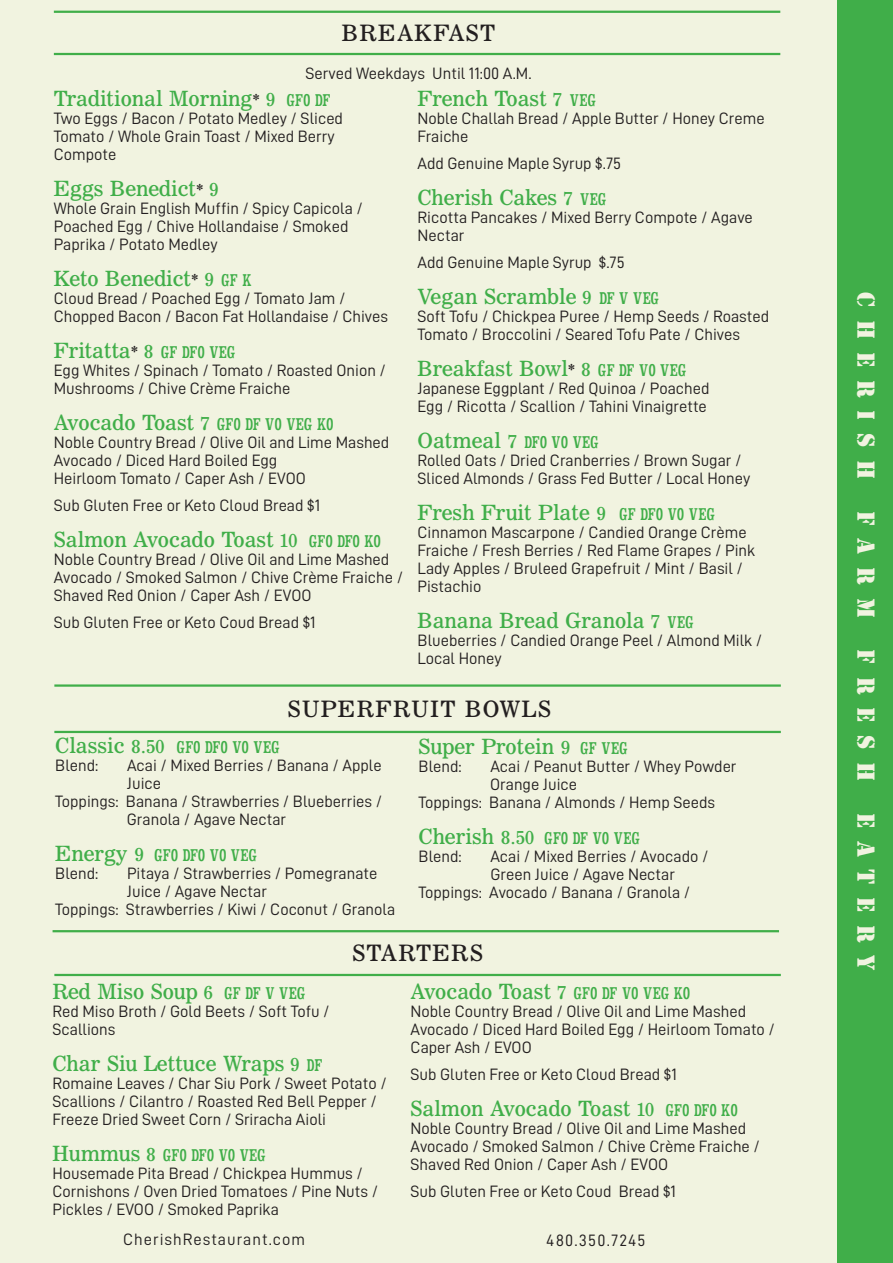
<style>
.page{position:relative;width:893px;height:1263px;background:#fff}
.page>*{position:absolute;margin:0;border:0;box-sizing:border-box;transform-origin:0 0}
.t1{font:25.5px "Stencil";letter-spacing:.5em;color:#f1f3e0}
.t2{font:21px "News AT Number Two";letter-spacing:.06em;color:#231f20}
.t3{font:19.5px "News AT Number Two";color:#40ae49}
.t4{font:18px "Mister Sinatra Slim";letter-spacing:.025em;color:#40ae49}
.t5{font:16.5px/18px "D DIN";color:#231f20}
.t6{font:16.5px "D DIN";letter-spacing:.06em;color:#231f20}
.t7{font:16.5px "D DIN";letter-spacing:.07em;color:#231f20}
.s1{font-size:15px;color:#231f20}
.s2{font-size:18px}
.s3{font-family:"Mister Sinatra Slim";font-size:18px}
.s4{font-family:"News AT Number Two";font-size:19.5px}
.s5{font-family:"News AT Number Two"}
</style>
<div class="page">
<div style="left:0;top:0;width:837px;height:1263px;background:#f1f3e0"></div>
<div style="left:837px;top:0;width:56px;height:1263px;background:#40ae49"></div>
<hr style="left:54px;top:53px;width:726px;height:2px;background:#40ae49">
<hr style="left:54px;top:11px;width:726px;height:2px;background:#40ae49">
<hr style="left:54px;top:731px;width:727px;height:2px;background:#40ae49">
<hr style="left:54px;top:684px;width:727px;height:3px;background:#40ae49">
<hr style="left:53px;top:930px;width:726px;height:2px;background:#40ae49">
<hr style="left:54px;top:974px;width:727px;height:2px;background:#40ae49">
<p class="t2" style="left:342px;top:19px;width:155px">BREAKFAST</p>
<p class="t5" style="left:306px;top:64px;width:227px">Served Weekdays Until 11:00 A.M.</p>
<p class="t3" style="left:54px;top:86px;width:278px">Traditional Morning<span class="s1">*</span> <span class="s2">9</span> <span class="s3">GFO DF</span></p>
<p class="t5" style="left:54px;top:109px;width:291px">Two Eggs / Bacon / Potato Medley / Sliced<br>Tomato / Whole Grain Toast / Mixed Berry<br>Compote</p>
<p class="t3" style="left:54px;top:176px;width:166px">Eggs Benedict<span class="s1">*</span> <span class="s2">9</span></p>
<p class="t5" style="left:54px;top:199px;width:311px">Whole Grain English Muffin / Spicy Capicola /<br>Poached Egg / Chive Hollandaise / Smoked</p>
<p class="t5" style="left:54px;top:235px;width:165px">Paprika / Potato Medley</p>
<p class="t3" style="left:54px;top:266px;width:199px">Keto Benedict<span class="s1">*</span> <span class="s2">9</span> <span class="s3">GF K</span></p>
<p class="t5" style="left:54px;top:289px;width:293px">Cloud Bread / Poached Egg / Tomato Jam /</p>
<p class="t5" style="left:54px;top:307px;width:336px">Chopped Bacon / Bacon Fat Hollandaise / Chives</p>
<p class="t3" style="left:54px;top:338px;width:183px">Fritatta<span class="s1">*</span> <span class="s2">8</span> <span class="s3">GF DFO VEG</span></p>
<p class="t5" style="left:54px;top:361px;width:334px">Egg Whites / Spinach / Tomato / Roasted Onion /<br>Mushrooms / Chive Crème Fraiche</p>
<p class="t3" style="left:54px;top:410px;width:281px">Avocado Toast <span class="s2">7</span> <span class="s3">GFO DF VO VEG KO</span></p>
<p class="t5" style="left:54px;top:433px;width:337px">Noble Country Bread / Olive Oil and Lime Mashed<br>Avocado / Diced Hard Boiled Egg</p>
<p class="t5" style="left:54px;top:465px;width:268px;line-height:27px">Heirloom Tomato / Caper Ash / EVOO<br>Sub Gluten Free or Keto Cloud Bread $1</p>
<p class="t3" style="left:54px;top:527px;width:329px">Salmon Avocado Toast <span class="s2">10</span> <span class="s3">GFO DFO KO</span></p>
<p class="t5" style="left:54px;top:550px;width:351px">Noble Country Bread / Olive Oil and Lime Mashed<br>Avocado / Smoked Salmon / Chive Crème Fraiche /<br>Shaved Red Onion / Caper Ash / EVOO</p>
<p class="t5" style="left:54px;top:613px;width:263px">Sub Gluten Free or Keto Coud Bread $1</p>
<p class="t3" style="left:418px;top:86px;width:180px">French Toast <span class="s2">7</span> <span class="s3">VEG</span></p>
<p class="t5" style="left:418px;top:109px;width:349px">Noble Challah Bread / Apple Butter / Honey Creme<br>Fraiche</p>
<p class="t5" style="left:418px;top:154px;width:205px">Add Genuine Maple Syrup $.75</p>
<p class="t3" style="left:418px;top:185px;width:190px">Cherish Cakes <span class="s2">7</span> <span class="s3">VEG</span></p>
<p class="t5" style="left:418px;top:208px;width:337px">Ricotta Pancakes / Mixed Berry Compote / Agave<br>Nectar</p>
<p class="t5" style="left:418px;top:253px;width:209px">Add Genuine Maple Syrup $.75</p>
<p class="t3" style="left:418px;top:284px;width:243px">Vegan Scramble <span class="s2">9</span> <span class="s3">DF V VEG</span></p>
<p class="t5" style="left:418px;top:307px;width:353px">Soft Tofu / Chickpea Puree / Hemp Seeds / Roasted<br>Tomato / Broccolini / Seared Tofu Pate / Chives</p>
<p class="t3" style="left:418px;top:356px;width:270px">Breakfast Bowl<span class="s1">*</span> <span class="s2">8</span> <span class="s3">GF DF VO VEG</span></p>
<p class="t5" style="left:418px;top:379px;width:293px">Japanese Eggplant / Red Quinoa / Poached</p>
<p class="t5" style="left:418px;top:397px;width:291px">Egg / Ricotta / Scallion / Tahini Vinaigrette</p>
<p class="t4" style="left:418px;top:433px;width:183px"><span class="s4">Oatmeal</span> <span class="s5">7</span> DFO VO VEG</p>
<p class="t5" style="left:418px;top:451px;width:334px">Rolled Oats / Dried Cranberries / Brown Sugar /<br>Sliced Almonds / Grass Fed Butter / Local Honey</p>
<p class="t3" style="left:418px;top:500px;width:299px">Fresh Fruit Plate <span class="s2">9</span> <span class="s3">GF DFO VO VEG</span></p>
<p class="t5" style="left:418px;top:523px;width:339px">Cinnamon Mascarpone / Candied Orange Crème Fraiche / Fresh Berries / Red Flame Grapes / Pink Lady Apples / Bruleed Grapefruit / Mint / Basil / Pistachio</p>
<p class="t3" style="left:418px;top:608px;width:278px">Banana Bread Granola <span class="s2">7</span> <span class="s3">VEG</span></p>
<p class="t5" style="left:418px;top:631px;width:346px">Blueberries / Candied Orange Peel / Almond Milk /<br>Local Honey</p>
<p class="t2" style="left:288px;top:695px;width:265px">SUPERFRUIT BOWLS</p>
<p class="t3" style="left:419px;top:733px;width:211px">Super Protein <span class="s2">9</span> <span class="s3">GF VEG</span></p>
<p class="t5" style="left:419px;top:757px;width:45px">Blend:</p>
<p class="t5" style="left:490px;top:757px;width:248px">Acai / Peanut Butter / Whey Powder</p>
<p class="t5" style="left:419px;top:775px;width:298px;text-indent:72px">Orange Juice<br>Toppings: Banana / Almonds / Hemp Seeds</p>
<p class="t4" style="left:419px;top:829px;width:223px"><span class="s4">Cherish</span> <span class="s5">8.50</span> GFO DF VO VEG</p>
<p class="t5" style="left:419px;top:847px;width:45px">Blend:</p>
<p class="t5" style="left:490px;top:847px;width:220px">Acai / Mixed Berries / Avocado /<br>Green Juice / Agave Nectar</p>
<p class="t5" style="left:419px;top:883px;width:273px">Toppings: Avocado / Banana / Granola /</p>
<p class="t4" style="left:55px;top:738px;width:226px"><span class="s4">Classic</span> <span class="s5">8.50</span> GFO DFO VO VEG</p>
<p class="t5" style="left:55px;top:756px;width:45px">Blend:</p>
<p class="t5" style="left:127px;top:756px;width:256px">Acai / Mixed Berries / Banana / Apple</p>
<p class="t5" style="left:127px;top:774px;width:36px">Juice</p>
<p class="t5" style="left:127px;top:792px;width:257px;text-indent:-72px">Toppings: Banana / Strawberries / Blueberries /<br>Granola / Agave Nectar</p>
<p class="t4" style="left:55px;top:846px;width:203px"><span class="s4">Energy</span> <span class="s5">9</span> GFO DFO VO VEG</p>
<p class="t5" style="left:55px;top:864px;width:45px">Blend:</p>
<p class="t5" style="left:127px;top:864px;width:252px">Pitaya / Strawberries / Pomegranate</p>
<p class="t5" style="left:55px;top:882px;width:341px;text-indent:72px">Juice / Agave Nectar<br>Toppings: Strawberries / Kiwi / Coconut / Granola</p>
<p class="t2" style="left:353px;top:939px;width:132px">STARTERS</p>
<p class="t3" style="left:411px;top:979px;width:281px">Avocado Toast <span class="s2">7</span> <span class="s3">GFO DF VO VEG KO</span></p>
<p class="t5" style="left:411px;top:1002px;width:366px">Noble Country Bread / Olive Oil and Lime Mashed<br>Avocado / Diced Hard Boiled Egg / Heirloom Tomato /<br>Caper Ash / EVOO</p>
<p class="t5" style="left:411px;top:1065px;width:268px">Sub Gluten Free or Keto Cloud Bread $1</p>
<p class="t3" style="left:411px;top:1096px;width:329px">Salmon Avocado Toast <span class="s2">10</span> <span class="s3">GFO DFO KO</span></p>
<p class="t5" style="left:411px;top:1119px;width:351px">Noble Country Bread / Olive Oil and Lime Mashed<br>Avocado / Smoked Salmon / Chive Crème Fraiche /<br>Shaved Red Onion / Caper Ash / EVOO</p>
<p class="t5" style="left:411px;top:1182px;width:267px">Sub Gluten Free or Keto Coud Bread $1</p>
<p class="t3" style="left:53px;top:979px;width:254px">Red Miso Soup <span class="s2">6</span> <span class="s3">GF DF V VEG</span></p>
<p class="t5" style="left:53px;top:1002px;width:279px">Red Miso Broth / Gold Beets / Soft Tofu /<br>Scallions</p>
<p class="t3" style="left:53px;top:1051px;width:271px">Char Siu Lettuce Wraps <span class="s2">9</span> <span class="s3">DF</span></p>
<p class="t5" style="left:53px;top:1074px;width:336px">Romaine Leaves / Char Siu Pork / Sweet Potato /<br>Scallions / Cilantro / Roasted Red Bell Pepper /<br>Freeze Dried Sweet Corn / Sriracha Aioli</p>
<p class="t4" style="left:53px;top:1146px;width:215px"><span class="s4">Hummus</span> <span class="s5">8</span> GFO DFO VO VEG</p>
<p class="t5" style="left:53px;top:1164px;width:327px">Housemade Pita Bread / Chickpea Hummus /<br>Cornishons / Oven Dried Tomatoes / Pine Nuts /<br>Pickles / EVOO / Smoked Paprika</p>
<p class="t6" style="left:123px;top:1230px;width:183px">CherishRestaurant.com</p>
<p class="t7" style="left:546px;top:1231px;width:101px">480.350.7245</p>
<p class="t1" style="left:881px;top:292px;width:189px;rotate:90deg">CHERISH</p>
<p class="t1" style="left:881px;top:511px;width:108px;rotate:90deg">FARM</p>
<p class="t1" style="left:881px;top:649px;width:133px;rotate:90deg">FRESH</p>
<p class="t1" style="left:881px;top:813px;width:159px;rotate:90deg">EATERY</p>
</div>
